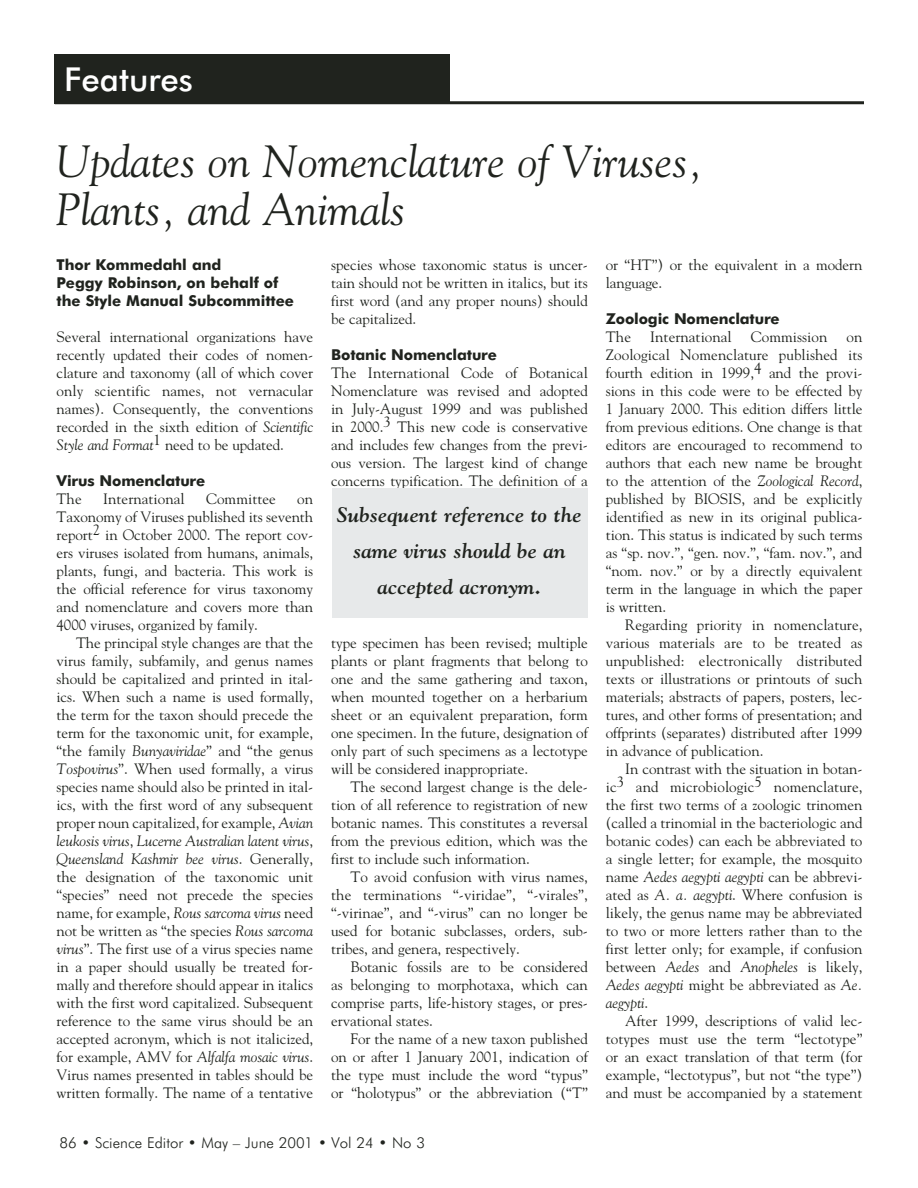
<style>
.page{position:relative;width:918px;height:1188px;background:#fff}
.page>*{position:absolute;margin:0;border:0;box-sizing:border-box;transform-origin:0 0}
.t1{font:italic 45px/48px "Goudy";color:#20231e}
.t2{font:500 33px "Futura BT";color:#fff}
.t3{font:italic 700 21px/36px "Goudy";color:#20231e;text-align:center}
.t4{font:15px/18px "Goudy";letter-spacing:-.005em;color:#20231e;text-align:justify}
.t5{font:700 15px/18px "Futura BT";letter-spacing:-.005em;color:#20231e}
.t6{font:300 15px "Futura BT";color:#20231e}
.s1{font-style:italic}
</style>
<div class="page">
<div style="left:54px;top:54px;width:396px;height:49px;background:#20231e"></div>
<hr style="left:55px;top:101px;width:809px;height:3px;background:#20231e">
<div style="left:332px;top:489px;width:255px;height:129px;background:#e7e9ea"></div>
<h2 class="t2" style="left:64px;top:68px;width:130px">Features</h2>
<h1 class="t1" style="left:56px;top:140px;width:648px">Updates on Nomenclature of Viruses,<br>Plants, and Animals</h1>
<p class="t5" style="left:57px;top:257px;width:239px">Thor Kommedahl and<br>Peggy Robinson, on behalf of the Style Manual Subcommittee</p>
<p class="t4" style="left:57px;top:329px;width:258px">Several international organizations have recently updated their codes of nomen&shy;clature and taxonomy (all of which cover only scientific names, not vernacular names). Consequently, the conventions recorded in the sixth edition of <span class="s1">Scientific Style and Format</span>1 need to be updated.</p>
<p class="t5" style="left:57px;top:473px;width:150px">Virus Nomenclature</p>
<p class="t4" style="left:57px;top:491px;width:27px">The</p>
<p class="t4" style="left:103px;top:491px;width:83px">International</p>
<p class="t4" style="left:206px;top:491px;width:71px">Committee</p>
<p class="t4" style="left:331px;top:257px;width:258px">species whose taxonomic status is uncer&shy;tain should not be written in italics, but its first word (and any proper nouns) should be capitalized.</p>
<p class="t5" style="left:331px;top:347px;width:167px">Botanic Nomenclature</p>
<p class="t4" style="left:331px;top:365px;width:258px">The International Code of Botanical Nomenclature was revised and adopted in July-August 1999 and was published in 2000.3 This new code is conservative and includes few changes from the previ&shy;ous version. The largest kind of change concerns typification. The definition of a</p>
<p class="t4" style="left:606px;top:257px;width:258px">or “HT”) or the equivalent in a modern language.</p>
<p class="t5" style="left:606px;top:311px;width:175px">Zoologic Nomenclature</p>
<p class="t4" style="left:606px;top:329px;width:27px">The</p>
<p class="t4" style="left:650px;top:329px;width:83px">International</p>
<p class="t4" style="left:751px;top:329px;width:78px">Commission</p>
<p class="t4" style="left:606px;top:329px;width:258px;text-indent:241px">on Zoological Nomenclature published its fourth edition in 1999,4 and the provi&shy;sions in this code were to be effected by 1 January 2000. This edition differs little from previous editions. One change is that editors are encouraged to recommend to authors that each new name be brought to the attention of the <span class="s1">Zoological Record</span>, published by BIOSIS, and be explicitly identified as new in its original publica&shy;tion. This status is indicated by such terms as “sp. nov.”, “gen. nov.”, “fam. nov.”, and “nom. nov.” or by a directly equivalent term in the language in which the paper is written.</p>
<p class="t4" style="left:606px;top:617px;width:258px;text-indent:19px">Regarding priority in nomenclature, various materials are to be treated as unpublished: electronically distributed texts or illustrations or printouts of such materials; abstracts of papers, posters, lec&shy;tures, and other forms of presentation; and offprints (separates) distributed after 1999 in advance of publication.</p>
<p class="t4" style="left:606px;top:761px;width:258px;text-indent:19px">In contrast with the situation in botan&shy;ic3 and microbiologic5 nomenclature, the first two terms of a zoologic trinomen (called a trinomial in the bacteriologic and botanic codes) can each be abbreviated to a single letter; for example, the mosquito name <span class="s1">Aedes aegypti aegypti</span> can be abbrevi&shy;ated as <span class="s1">A. a. aegypti</span>. Where confusion is likely, the genus name may be abbreviated to two or more letters rather than to the first letter only; for example, if confusion between <span class="s1">Aedes</span> and <span class="s1">Anopheles</span> is likely, <span class="s1">Aedes aegypti</span> might be abbreviated as <span class="s1">Ae. aegypti</span>.</p>
<p class="t4" style="left:606px;top:1013px;width:258px;text-indent:19px">After 1999, descriptions of valid lec&shy;totypes must use the term “lectotype” or an exact translation of that term (for example, “lectotypus”, but not “the type”) and must be accompanied by a statement</p>
<p class="t4" style="left:57px;top:491px;width:258px;text-indent:241px">on Taxonomy of Viruses published its seventh report2 in October 2000. The report cov&shy;ers viruses isolated from humans, animals, plants, fungi, and bacteria. This work is the official reference for virus taxonomy and nomenclature and covers more than 4000 viruses, organized by family.</p>
<p class="t4" style="left:57px;top:635px;width:258px;text-indent:19px">The principal style changes are that the virus family, subfamily, and genus names should be capitalized and printed in ital&shy;ics. When such a name is used formally, the term for the taxon should precede the term for the taxonomic unit, for example, “the family <span class="s1">Bunyaviridae</span>” and “the genus <span class="s1">Tospovirus</span>”. When used formally, a virus species name should also be printed in ital&shy;ics, with the first word of any subsequent proper noun capitalized, for example, <span class="s1">Avian leukosis virus</span>, <span class="s1">Lucerne Australian latent virus</span>, <span class="s1">Queensland Kashmir bee virus</span>. Generally, the designation of the taxonomic unit “species” need not precede the species name, for example, <span class="s1">Rous sarcoma virus</span> need not be written as “the species <span class="s1">Rous sarcoma virus</span>”. The first use of a virus species name in a paper should usually be treated for&shy;mally and therefore should appear in italics with the first word capitalized. Subsequent reference to the same virus should be an accepted acronym, which is not italicized, for example, AMV for <span class="s1">Alfalfa mosaic virus</span>.<br>Virus names presented in tables should be written formally. The name of a tentative</p>
<h3 class="t3" style="left:337px;top:498px;width:246px">Subsequent reference to the same virus should be an accepted acronym.</h3>
<p class="t4" style="left:331px;top:635px;width:258px">type specimen has been revised; multiple plants or plant fragments that belong to one and the same gathering and taxon, when mounted together on a herbarium sheet or an equivalent preparation, form one specimen. In the future, designation of only part of such specimens as a lectotype will be considered inappropriate.</p>
<p class="t4" style="left:331px;top:779px;width:258px;text-indent:19px">The second largest change is the dele&shy;tion of all reference to registration of new botanic names. This constitutes a reversal from the previous edition, which was the first to include such information.</p>
<p class="t4" style="left:331px;top:869px;width:258px;text-indent:19px">To avoid confusion with virus names, the terminations “-viridae”, “-virales”, “-virinae”, and “-virus” can no longer be used for botanic subclasses, orders, sub&shy;tribes, and genera, respectively.</p>
<p class="t4" style="left:331px;top:959px;width:258px;text-indent:19px">Botanic fossils are to be considered as belonging to morphotaxa, which can comprise parts, life-history stages, or pres&shy;ervational states.</p>
<p class="t4" style="left:331px;top:1031px;width:258px;text-indent:19px">For the name of a new taxon published on or after 1 January 2001, indication of the type must include the word “typus” or “holotypus” or the abbreviation (“T”</p>
<p class="t6" style="left:59px;top:1138px;width:367px">86 • Science Editor • May – June 2001 • Vol 24 • No 3</p>
</div>
